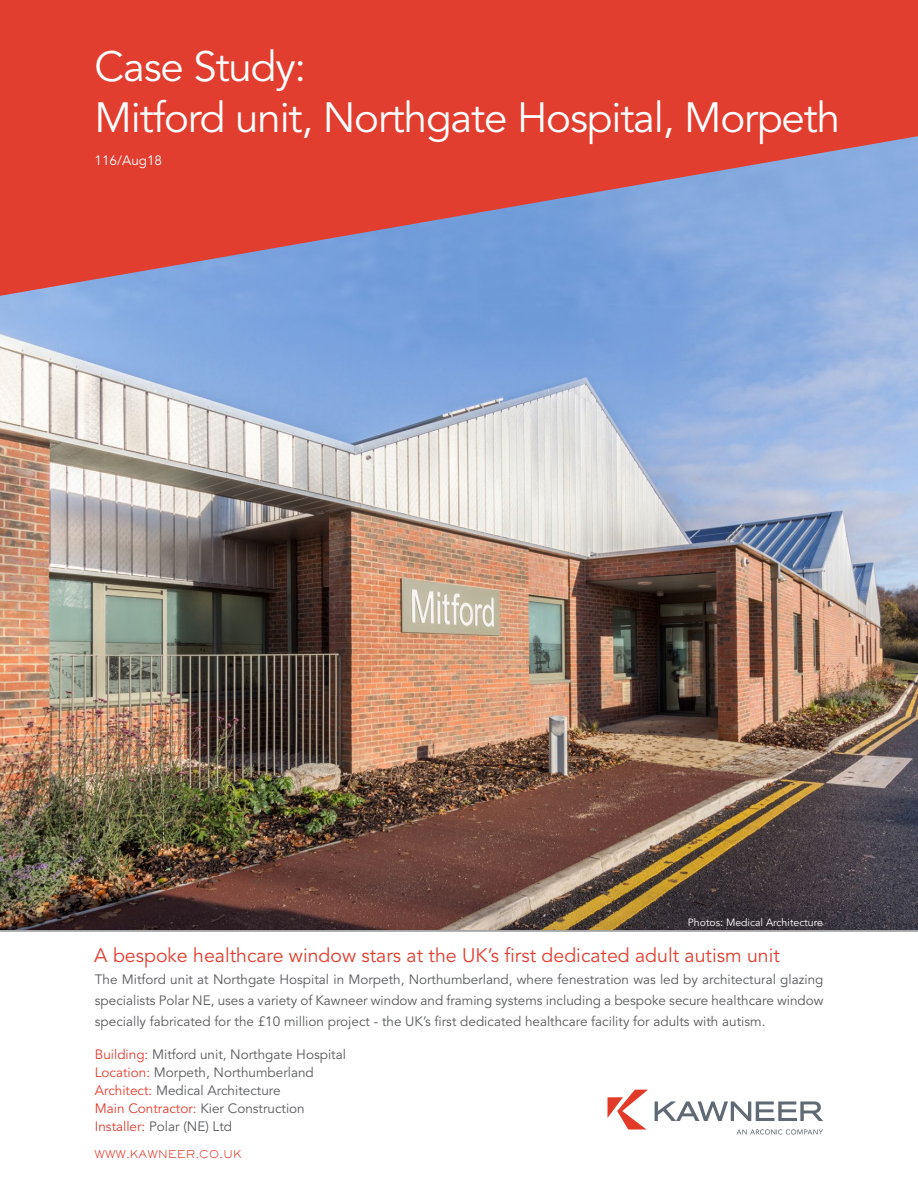
<style>
.page{position:relative;width:918px;height:1188px;background:#fff}
.page>*{position:absolute;margin:0;border:0;box-sizing:border-box;transform-origin:0 0}
.t1{font:42px/51px "Avenir LT Std";letter-spacing:-.025em;color:#fff}
.t2{font:19.5px "Avenir LT Std";color:#e23e30}
.t3{font:13.5px/18px "Avenir LT Std";color:#58595b;text-align:justify}
.t4{font:13.5px "Avenir LT Std";color:#fff}
.t5{font:10.5px "Avenir LT Std";color:#fff}
.t6{font:10.5px "Sackers Gothic Light AT";color:#e23e30}
.s1{color:#e23e30}
</style>
<div class="page">
<img style="left:0;top:296px;width:918px;height:635px">
<svg style="left:0;top:0;width:918px;height:296px;background:#c7595e"></svg>
<hr style="left:0;top:931px;width:918px;height:1px;background:#58595b">
<svg style="left:607px;top:1090px;width:41px;height:40px"></svg>
<svg style="left:655px;top:1101px;width:168px;height:20px"></svg>
<svg style="left:736px;top:1129px;width:87px;height:6px"></svg>
<h1 class="t1" style="left:95px;top:42px;width:747px">Case Study:<br>Mitford unit, Northgate Hospital, Morpeth</h1>
<p class="t4" style="left:95px;top:153px;width:69px">116/Aug18</p>
<p class="t5" style="left:688px;top:917px;width:136px">Photos: Medical Architecture</p>
<h2 class="t2" style="left:94px;top:944px;width:687px">A bespoke healthcare window stars at the UK’s first dedicated adult autism unit</h2>
<p class="t3" style="left:95px;top:969px;width:730px;line-height:21px">The Mitford unit at Northgate Hospital in Morpeth, Northumberland, where fenestration was led by architectural glazing specialists Polar NE, uses a variety of Kawneer window and framing systems including a bespoke secure healthcare window specially fabricated for the £10 million project - the UK’s first dedicated healthcare facility for adults with autism.</p>
<p class="t3" style="left:95px;top:1045px;width:253px;text-align:left"><span class="s1">Building:</span> Mitford unit, Northgate Hospital <span class="s1">Location:</span> Morpeth, Northumberland <span class="s1">Architect:</span> Medical Architecture<br><span class="s1">Main Contractor:</span> Kier Construction <span class="s1">Installer:</span> Polar (NE) Ltd</p>
<p class="t6" style="left:94px;top:1147px;width:149px">WWW.KAWNEER.CO.UK</p>
</div>
